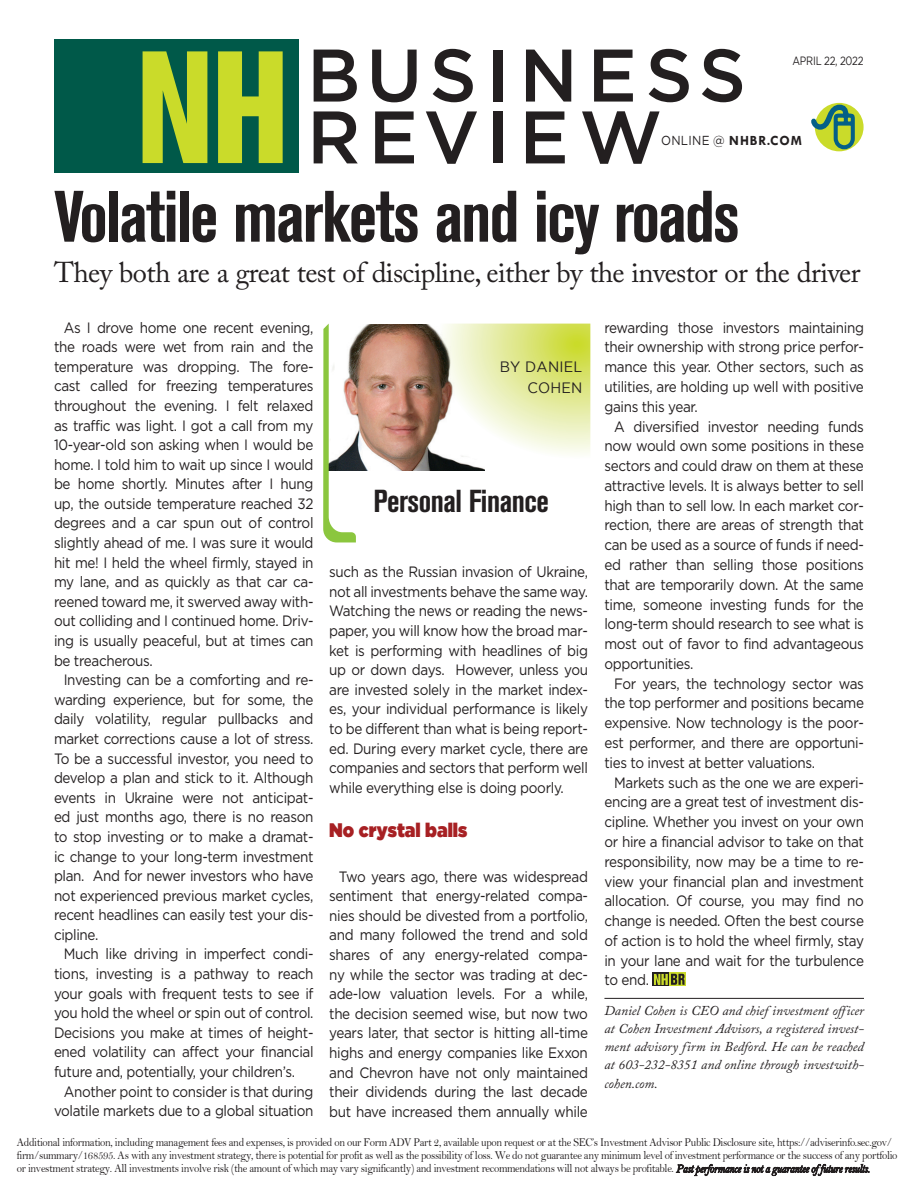
<style>
.page{position:relative;width:918px;height:1188px;background:#fff}
.page>*{position:absolute;margin:0;border:0;box-sizing:border-box;transform-origin:0 0}
.t1{font:700 condensed 72px "Akzidenz Grotesk BE";letter-spacing:-.025em;color:#231f20}
.t2{font:700 condensed 31.5px "Akzidenz Grotesk BE";letter-spacing:-.015em;color:#231f20}
.t3{font:28.5px "Adobe Caslon Pro";letter-spacing:-.02em;color:#231f20}
.t4{font:19.5px "Gotham Ultra";color:#a72023;scale:.9 1}
.t5{font:15px/19.6px "Gotham";letter-spacing:-.025em;color:#231f20;text-align:justify;scale:.9 1}
.t6{font:15px/21px "Gotham";letter-spacing:.015em;color:#231f20;text-align:right;scale:.95 1}
.t7{font:700 14.1px "Tw Cen";letter-spacing:.07em;color:#231f20}
.t8{font:italic 13.5px/18.3px "Adobe Caslon Pro";color:#231f20;text-align:justify}
.t9{font:12px/12.9px "Bell";letter-spacing:-.03em;color:#231f20;scale:.9 1}
.t10{font:12px "Gotham";letter-spacing:-.025em;color:#231f20;scale:.81 1}
.s1{font-family:"Gotham";font-weight:400;font-size:13.05px}
.s2{font-family:"Bell MT Italic"}
</style>
<div class="page">
<hr style="left:604px;top:998px;width:260px;height:1px;background:#231f20">
<div style="left:652px;top:973px;width:17px;height:13px;background:#231f20"></div>
<svg style="left:669px;top:973px;width:17px;height:13px"></svg>
<svg style="left:654px;top:974px;width:31px;height:11px"></svg>
<div style="left:815px;top:103px;width:49px;height:48px;background:#cadb2a;border-radius:50%"></div>
<svg style="left:811px;top:103px;width:46px;height:48px"></svg>
<div style="left:54px;top:39px;width:244px;height:134px;background:#005949"></div>
<svg style="left:143px;top:51px;width:64px;height:112px"></svg>
<svg style="left:218px;top:51px;width:65px;height:112px"></svg>
<svg style="left:314px;top:50px;width:43px;height:52px"></svg>
<svg style="left:372px;top:50px;width:45px;height:52px"></svg>
<svg style="left:433px;top:49px;width:40px;height:53px"></svg>
<div style="left:494px;top:50px;width:9px;height:52px;background:#231f20"></div>
<svg style="left:526px;top:50px;width:45px;height:52px"></svg>
<svg style="left:594px;top:50px;width:39px;height:52px"></svg>
<svg style="left:649px;top:49px;width:40px;height:53px"></svg>
<svg style="left:702px;top:49px;width:40px;height:53px"></svg>
<svg style="left:314px;top:111px;width:44px;height:52px"></svg>
<svg style="left:375px;top:111px;width:39px;height:52px"></svg>
<svg style="left:426px;top:111px;width:51px;height:53px"></svg>
<div style="left:494px;top:111px;width:9px;height:52px;background:#231f20"></div>
<svg style="left:526px;top:111px;width:39px;height:52px"></svg>
<svg style="left:582px;top:111px;width:78px;height:53px"></svg>
<svg style="left:333px;top:324px;width:257px;height:219px"></svg>
<svg style="left:485px;top:324px;width:13px;height:146px"></svg>
<img style="left:356px;top:324px;width:129px;height:146px">
<svg style="left:323px;top:324px;width:33px;height:218px"></svg>
<p class="t10" style="left:792px;top:54px;width:89px">APRIL 22, 2022</p>
<p class="t7" style="left:661px;top:132px;width:142px"><span class="s1">ONLINE @</span> NHBR.COM</p>
<h1 class="t1" style="left:54px;top:176px;width:688px">Volatile markets and icy roads</h1>
<h3 class="t3" style="left:54px;top:256px;width:808px">They both are a great test of discipline, either by the investor or the driver</h3>
<p class="t5" style="left:54px;top:317px;width:290px;text-indent:10px">As I drove home one recent evening, the roads were wet from rain and the temperature was dropping. The fore&shy;cast called for freezing temperatures throughout the evening. I felt relaxed as traffic was light. I got a call from my 10-year-old son asking when I would be home. I told him to wait up since I would be home shortly. Minutes after I hung up, the outside temperature reached 32 degrees and a car spun out of control slightly ahead of me. I was sure it would hit me! I held the wheel firmly, stayed in my lane, and as quickly as that car ca&shy;reened toward me, it swerved away with&shy;out colliding and I continued home. Driv&shy;ing is usually peaceful, but at times can be treacherous.</p>
<p class="t5" style="left:54px;top:670px;width:290px;text-indent:10px">Investing can be a comforting and re&shy;warding experience, but for some, the daily volatility, regular pullbacks and market corrections cause a lot of stress.<br>To be a successful investor, you need to develop a plan and stick to it. Although events in Ukraine were not anticipat&shy;ed just months ago, there is no reason to stop investing or to make a dramat&shy;ic change to your long-term investment plan. And for newer investors who have not experienced previous market cycles, recent headlines can easily test your dis&shy;cipline.</p>
<p class="t5" style="left:54px;top:944px;width:290px;text-indent:10px">Much like driving in imperfect condi&shy;tions, investing is a pathway to reach your goals with frequent tests to see if you hold the wheel or spin out of control.<br>Decisions you make at times of height&shy;ened volatility can affect your financial future and, potentially, your children’s.</p>
<p class="t5" style="left:54px;top:1081px;width:290px;text-align:right">Another point to consider is that during volatile markets due to a global situation</p>
<p class="t6" style="left:500px;top:356px;width:89px">BY DANIEL<br>COHEN</p>
<h2 class="t2" style="left:373px;top:483px;width:177px">Personal Finance</h2>
<p class="t5" style="left:329px;top:562px;width:289px">such as the Russian invasion of Ukraine, not all investments behave the same way.<br>Watching the news or reading the news&shy;paper, you will know how the broad mar&shy;ket is performing with headlines of big up or down days. However, unless you are invested solely in the market index&shy;es, your individual performance is likely to be different than what is being report&shy;ed. During every market cycle, there are companies and sectors that perform well while everything else is doing poorly.</p>
<h3 class="t4" style="left:329px;top:819px;width:155px">No crystal balls</h3>
<p class="t5" style="left:329px;top:866px;width:289px;text-indent:10px">Two years ago, there was widespread sentiment that energy-related compa&shy;nies should be divested from a portfolio, and many followed the trend and sold shares of any energy-related compa&shy;ny while the sector was trading at dec&shy;ade-low valuation levels. For a while, the decision seemed wise, but now two years later, that sector is hitting all-time highs and energy companies like Exxon and Chevron have not only maintained their dividends during the last decade but have increased them annually while</p>
<p class="t5" style="left:604px;top:317px;width:290px">rewarding those investors maintaining their ownership with strong price perfor&shy;mance this year. Other sectors, such as utilities, are holding up well with positive gains this year.</p>
<p class="t5" style="left:604px;top:416px;width:290px;text-indent:10px">A diversified investor needing funds now would own some positions in these sectors and could draw on them at these attractive levels. It is always better to sell high than to sell low. In each market cor&shy;rection, there are areas of strength that can be used as a source of funds if need&shy;ed rather than selling those positions that are temporarily down. At the same time, someone investing funds for the long-term should research to see what is most out of favor to find advantageous opportunities.</p>
<p class="t5" style="left:604px;top:673px;width:290px;text-indent:10px">For years, the technology sector was the top performer and positions became expensive. Now technology is the poor&shy;est performer, and there are opportuni&shy;ties to invest at better valuations.</p>
<p class="t5" style="left:604px;top:772px;width:290px;text-indent:10px">Markets such as the one we are experi&shy;encing are a great test of investment dis&shy;cipline. Whether you invest on your own or hire a financial advisor to take on that responsibility, now may be a time to re&shy;view your financial plan and investment allocation. Of course, you may find no change is needed. Often the best course of action is to hold the wheel firmly, stay in your lane and wait for the turbulence to end.</p>
<p class="t8" style="left:604px;top:1001px;width:261px">Daniel Cohen is CEO and chief investment officer at Cohen Investment Advisors, a registered invest&shy;ment advisory firm in Bedford. He can be reached at 603-232-8351 and online through investwith&shy;cohen.com.</p>
<p class="t9" style="left:17px;top:1136px;width:980px">Additional information, including management fees and expenses, is provided on our Form ADV Part 2, available upon request or at the SEC’s Investment Advisor Public Disclosure site, https://adviserinfo.sec.gov/ firm/summary/168595. As with any investment strategy, there is potential for profit as well as the possibility of loss. We do not guarantee any minimum level of investment performance or the success of any portfolio or investment strategy. All investments involve risk (the amount of which may vary significantly) and investment recommendations will not always be profitable. <span class="s2">Past performance is not a guarantee of future results.</span></p>
</div>
